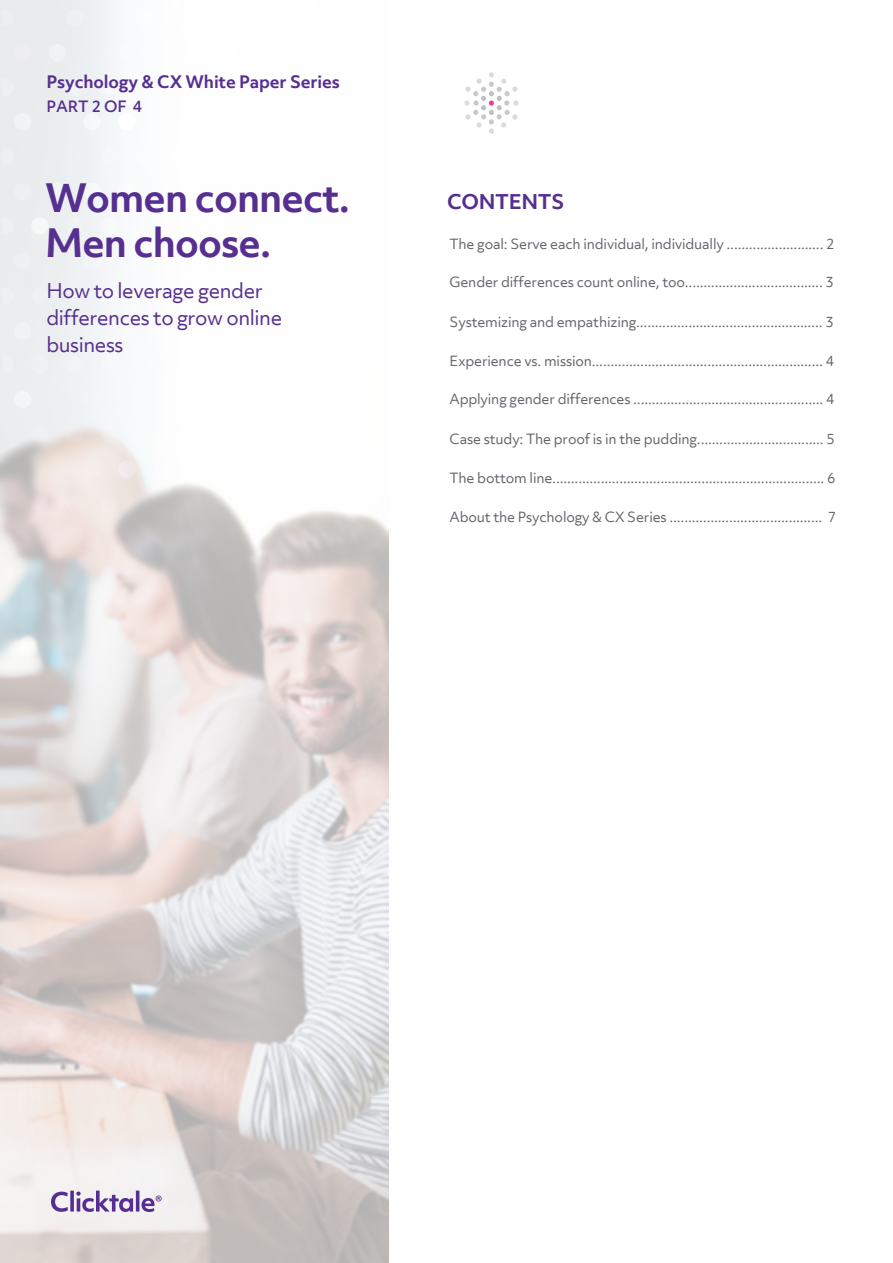
<style>
.page{position:relative;width:893px;height:1263px;background:#fff}
.page>*{position:absolute;margin:0;border:0;box-sizing:border-box;transform-origin:0 0}
.t1{font:700 37.5px "Objektiv Mk 3";letter-spacing:-.025em;color:#562f90}
.t2{font:19.5px/27px "Objektiv Mk 3";letter-spacing:-.025em;color:#562f90}
.t3{font:700 19.5px "Objektiv Mk 3";letter-spacing:-.02em;color:#562f90}
.t4{font:700 16.5px "Objektiv Mk 3";letter-spacing:-.01em;color:#562f90}
.t5{font:500 15px "Objektiv Mk 3";letter-spacing:-.01em;color:#562f90}
.t6{font:13.5px "Objektiv Mk 3";letter-spacing:-.015em;color:#64656c}
</style>
<div class="page">
<svg style="left:0;top:0;width:389px;height:1263px"></svg>
<svg style="left:464px;top:72px;width:54px;height:62px"></svg>
<svg style="left:51px;top:1190px;width:111px;height:22px"></svg>
<p class="t4" style="left:47px;top:70px;width:295px">Psychology &amp; CX White Paper Series</p>
<p class="t5" style="left:47px;top:96px;width:97px">PART 2 OF 4</p>
<h1 class="t1" style="left:45px;top:172px;width:306px">Women connect.</h1>
<h2 class="t3" style="left:447px;top:188px;width:119px">CONTENTS</h2>
<h1 class="t1" style="left:45px;top:217px;width:228px">Men choose.</h1>
<h2 class="t2" style="left:47px;top:277px;width:237px">How to leverage gender differences to grow online business</h2>
<p class="t6" style="left:450px;top:235px;width:387px">The goal: Serve each individual, individually .......................... 2</p>
<p class="t6" style="left:450px;top:273px;width:386px">Gender differences count online, too..................................... 3</p>
<p class="t6" style="left:450px;top:312px;width:386px">Systemizing and empathizing.................................................. 3</p>
<p class="t6" style="left:450px;top:351px;width:386px">Experience vs. mission.............................................................. 4</p>
<p class="t6" style="left:450px;top:390px;width:386px">Applying gender differences ................................................... 4</p>
<p class="t6" style="left:450px;top:430px;width:387px">Case study: The proof is in the pudding.................................. 5</p>
<p class="t6" style="left:450px;top:469px;width:387px">The bottom line......................................................................... 6</p>
<p class="t6" style="left:450px;top:507px;width:388px">About the Psychology &amp; CX Series ......................................... 7</p>
</div>
